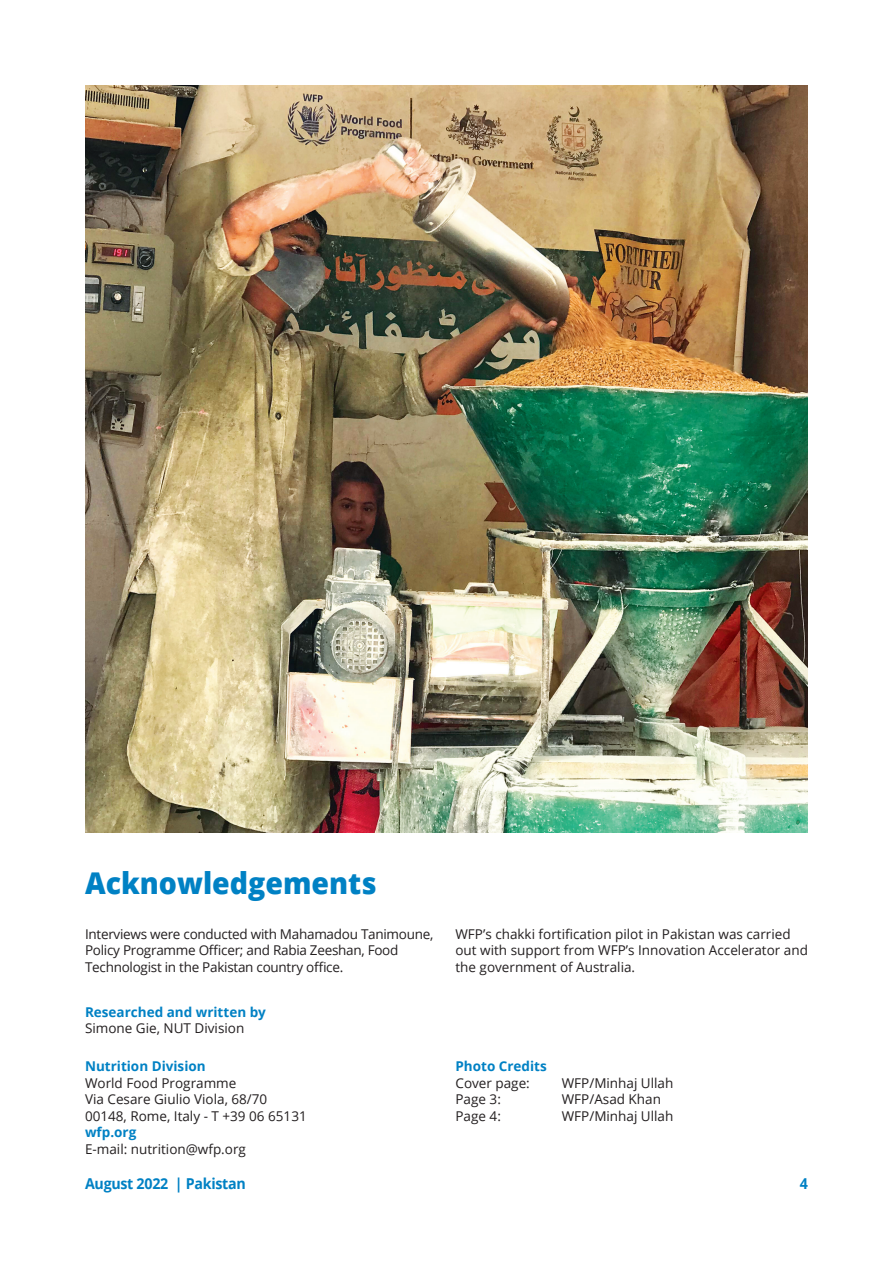
<style>
.page{position:relative;width:893px;height:1263px;background:#fff}
.page>*{position:absolute;margin:0;border:0;box-sizing:border-box;transform-origin:0 0}
.t1{font:800 30px "Open Sans";color:#0081c4;scale:.95 1}
.t2{font:700 15px "Open Sans";letter-spacing:-.02em;color:#0081c4;scale:.95 1}
.t3{font:13.5px/16.5px "Open Sans";color:#231f20}
.t4{font:13.5px/16.5px "Open Sans";letter-spacing:-.02em;color:#231f20}
.t5{font:700 13.5px "Open Sans";color:#0081c4}
</style>
<div class="page">
<img style="left:85px;top:85px;width:723px;height:748px">
<h1 class="t1" style="left:85px;top:860px;width:308px">Acknowledgements</h1>
<p class="t4" style="left:85px;top:925px;width:350px">Interviews were conducted with Mahamadou Tanimoune,<br>Policy Programme Officer; and Rabia Zeeshan, Food<br>Technologist in the Pakistan country office.</p>
<p class="t3" style="left:455px;top:925px;width:354px">WFP’s chakki fortification pilot in Pakistan was carried out with support from WFP’s Innovation Accelerator and the government of Australia.</p>
<p class="t5" style="left:85px;top:1002px;width:182px">Researched and written by</p>
<p class="t3" style="left:85px;top:1019px;width:161px">Simone Gie, NUT Division</p>
<p class="t5" style="left:85px;top:1057px;width:122px">Nutrition Division</p>
<p class="t3" style="left:85px;top:1074px;width:223px">World Food Programme<br>Via Cesare Giulio Viola, 68/70<br>00148, Rome, Italy - T +39 06 65131</p>
<p class="t5" style="left:85px;top:1123px;width:53px">wfp.org</p>
<p class="t3" style="left:85px;top:1140px;width:162px">E-mail: nutrition@wfp.org</p>
<p class="t5" style="left:455px;top:1057px;width:93px">Photo Credits</p>
<p class="t3" style="left:455px;top:1074px;width:76px">Cover page:</p>
<p class="t3" style="left:562px;top:1074px;width:113px">WFP/Minhaj Ullah</p>
<p class="t3" style="left:455px;top:1090px;width:47px">Page 3:</p>
<p class="t3" style="left:562px;top:1090px;width:101px">WFP/Asad Khan</p>
<p class="t3" style="left:455px;top:1107px;width:47px">Page 4:</p>
<p class="t3" style="left:562px;top:1107px;width:113px">WFP/Minhaj Ullah</p>
<p class="t2" style="left:85px;top:1173px;width:171px">August 2022 | Pakistan</p>
<p class="t2" style="left:800px;top:1173px;width:10px">4</p>
</div>
